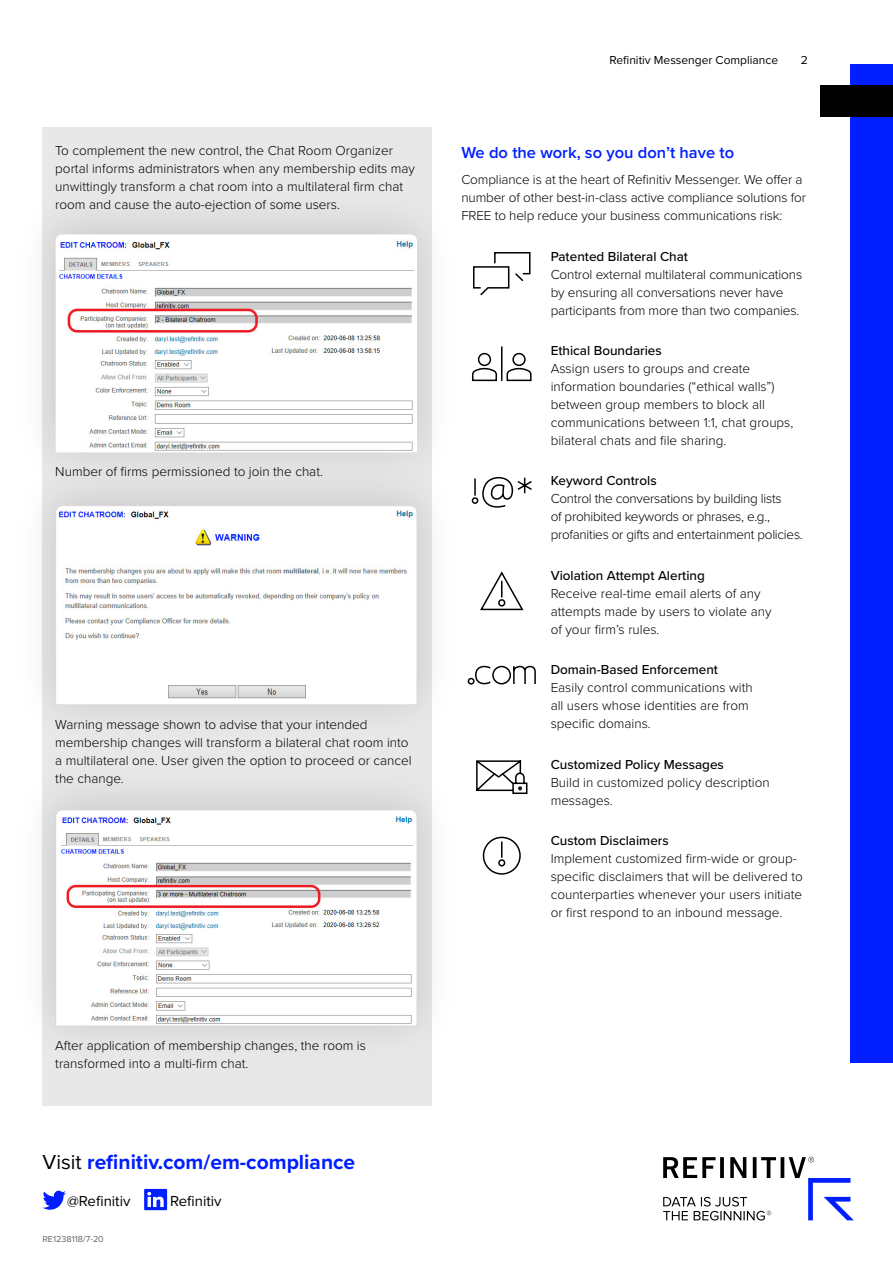
<style>
.page{position:relative;width:893px;height:1263px;background:#fff}
.page>*{position:absolute;margin:0;border:0;box-sizing:border-box;transform-origin:0 0}
.t1{font:700 21px "Proxima Nova";color:#001eff}
.t2{font:600 16.5px "Proxima Nova";color:#001eff}
.t3{font:15px "Proxima Nova";color:#000}
.t4{font:300 13.5px/18px "Proxima Nova";color:#000}
.t5{font:500 13.5px "Proxima Nova";color:#000}
.t6{font:300 13.5px/18px "Proxima Nova";letter-spacing:-.02em;color:#000}
.t7{font:12px "Proxima Nova";color:#000}
.t8{font:9px "Proxima Nova";color:#666}
.s1{font-weight:400;color:#000}
</style>
<div class="page">
<svg style="left:663px;top:1157px;width:191px;height:63px"></svg>
<div style="left:850px;top:64px;width:43px;height:999px;background:#001eff"></div>
<svg style="left:43px;top:1191px;width:23px;height:19px"></svg>
<svg style="left:144px;top:1189px;width:23px;height:21px"></svg>
<div style="left:821px;top:85px;width:72px;height:32px;background:#000"></div>
<div style="left:43px;top:128px;width:389px;height:978px;background:#e8e8e8"></div>
<div style="left:12px;top:458px;width:448px;height:286px;background:#000;opacity:.15"></div>
<svg style="left:55px;top:505px;width:363px;height:201px;background:#f7f7f8"></svg>
<div style="left:13px;top:187px;width:447px;height:304px;background:#000;opacity:.15"></div>
<img style="left:56px;top:234px;width:361px;height:218px">
<div style="left:12px;top:762px;width:448px;height:303px;background:#000;opacity:.15"></div>
<svg style="left:55px;top:809px;width:363px;height:218px;background:#f0edee"></svg>
<svg style="left:473px;top:252px;width:58px;height:44px"></svg>
<svg style="left:472px;top:352px;width:60px;height:30px"></svg>
<hr style="left:501px;top:346px;width:1px;height:35px;background:#000">
<svg style="left:471px;top:476px;width:61px;height:32px"></svg>
<svg style="left:480px;top:571px;width:44px;height:40px"></svg>
<svg style="left:467px;top:665px;width:69px;height:20px"></svg>
<svg style="left:476px;top:760px;width:52px;height:34px"></svg>
<div style="left:483px;top:837px;width:38px;height:38px;border:2px solid #000;border-radius:50%"></div>
<svg style="left:497px;top:840px;width:9px;height:27px"></svg>
<p class="t4" style="left:55px;top:141px;width:361px">To complement the new control, the Chat Room Organizer portal informs administrators when any membership edits may unwittingly transform a chat room into a multilateral firm chat room and cause the auto-ejection of some users.</p>
<p class="t4" style="left:55px;top:462px;width:269px">Number of firms permissioned to join the chat.</p>
<p class="t4" style="left:55px;top:714px;width:358px">Warning message shown to advise that your intended membership changes will transform a bilateral chat room into a multilateral one. User given the option to proceed or cancel the change.</p>
<p class="t7" style="left:610px;top:51px;width:170px">Refinitiv Messenger Compliance</p>
<p class="t7" style="left:801px;top:51px;width:9px">2</p>
<p class="t2" style="left:461px;top:140px;width:274px">We do the work, so you don’t have to</p>
<p class="t4" style="left:461px;top:170px;width:346px">Compliance is at the heart of Refinitiv Messenger. We offer a number of other best-in-class active compliance solutions for<br>FREE to help reduce your business communications risk:</p>
<p class="t5" style="left:551px;top:246px;width:139px">Patented Bilateral Chat</p>
<p class="t4" style="left:551px;top:264px;width:253px">Control external multilateral communications by ensuring all conversations never have participants from more than two companies.</p>
<p class="t5" style="left:551px;top:340px;width:113px">Ethical Boundaries</p>
<p class="t4" style="left:551px;top:359px;width:244px">Assign users to groups and create information boundaries (“ethical walls”) between group members to block all communications between 1:1, chat groups, bilateral chats and file sharing.</p>
<p class="t5" style="left:551px;top:471px;width:108px">Keyword Controls</p>
<p class="t6" style="left:551px;top:489px;width:254px">Control the conversations by building lists<br>of prohibited keywords or phrases, e.g., profanities or gifts and entertainment policies.</p>
<p class="t5" style="left:551px;top:565px;width:156px">Violation Attempt Alerting</p>
<p class="t4" style="left:551px;top:584px;width:222px">Receive real-time email alerts of any attempts made by users to violate any of your firm’s rules.</p>
<p class="t5" style="left:551px;top:660px;width:169px">Domain-Based Enforcement</p>
<p class="t4" style="left:551px;top:678px;width:204px">Easily control communications with all users whose identities are from specific domains.</p>
<p class="t5" style="left:551px;top:754px;width:175px">Customized Policy Messages</p>
<p class="t4" style="left:551px;top:772px;width:221px">Build in customized policy description messages.</p>
<p class="t5" style="left:551px;top:831px;width:120px">Custom Disclaimers</p>
<p class="t4" style="left:551px;top:849px;width:254px">Implement customized firm-wide or group&shy;specific disclaimers that will be delivered to counterparties whenever your users initiate or first respond to an inbound message.</p>
<p class="t4" style="left:55px;top:1035px;width:312px">After application of membership changes, the room is transformed into a multi-firm chat.</p>
<h1 class="t1" style="left:43px;top:1146px;width:314px"><span class="s1">Visit</span> refinitiv.com/em-compliance</h1>
<p class="t3" style="left:67px;top:1190px;width:65px">@Refinitiv</p>
<p class="t3" style="left:170px;top:1190px;width:53px">Refinitiv</p>
<p class="t8" style="left:43px;top:1232px;width:63px">RE1238118/7-20</p>
</div>
